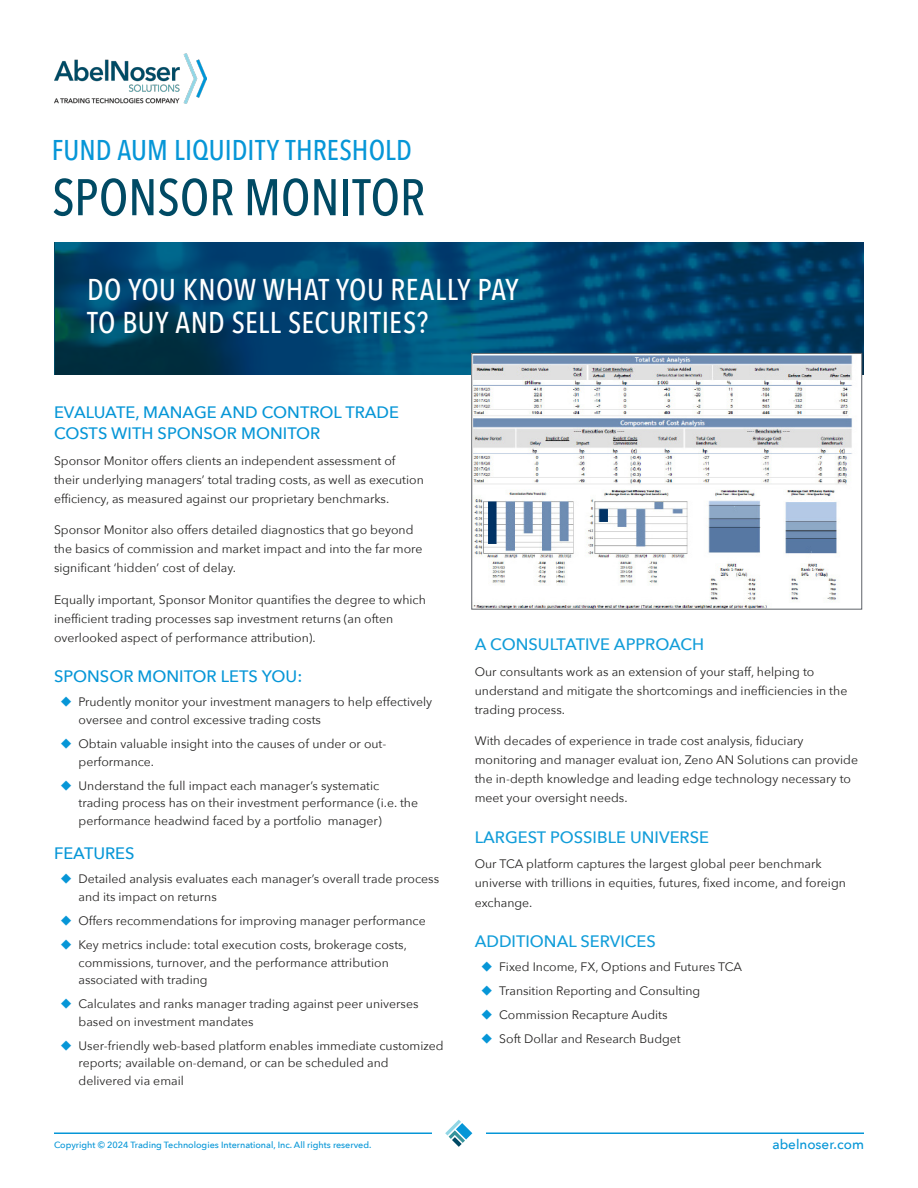
<style>
.page{position:relative;width:918px;height:1188px;background:#fff}
.page>*{position:absolute;margin:0;border:0;box-sizing:border-box;transform-origin:0 0}
.t1{font:500 51px "Avenir Next Condensed";color:#004a64}
.t2{font:500 30px/33px "Avenir Next Condensed";letter-spacing:.015em;color:#fff}
.t3{font:500 28.5px "Avenir Next Condensed";letter-spacing:.005em;color:#0696d7}
.t4{font:500 16.5px/21px "Avenir Next";color:#0696d7}
.t5{font:500 16.5px "Avenir Next";color:#119dd9}
.t6{font:500 13.5px "Avenir Next";color:#0696d7}
.t7{font:12.3px/19px "Avenir Next";color:#252423}
.t8{font:500 9px "Avenir Next";color:#0696d7}
</style>
<div class="page">
<hr style="left:54px;top:1132px;width:810px;height:2px;background:#0696d7">
<div style="left:432px;top:1118px;width:54px;height:32px;background:#fff"></div>
<svg style="left:445px;top:1120px;width:27px;height:27px"></svg>
<img style="left:54px;top:54px;width:152px;height:50px">
<img style="left:55px;top:242px;width:809px;height:132px">
<img style="left:474px;top:355px;width:386px;height:252px">
<div style="left:472px;top:353px;width:390px;height:256px;border:1px solid #5f6369"></div>
<h3 class="t3" style="left:52px;top:133px;width:362px">FUND AUM LIQUIDITY THRESHOLD</h3>
<h1 class="t1" style="left:52px;top:167px;width:374px">SPONSOR MONITOR</h1>
<h2 class="t2" style="left:87px;top:273px;width:433px">DO YOU KNOW WHAT YOU REALLY PAY<br>TO BUY AND SELL SECURITIES?</h2>
<h3 class="t4" style="left:54px;top:401px;width:347px">EVALUATE, MANAGE AND CONTROL TRADE<br>COSTS WITH SPONSOR MONITOR</h3>
<p class="t7" style="left:54px;top:450px;width:371px">Sponsor Monitor offers clients an independent assessment of their underlying managers’ total trading costs, as well as execution efficiency, as measured against our proprietary benchmarks.</p>
<p class="t7" style="left:54px;top:520px;width:370px">Sponsor Monitor also offers detailed diagnostics that go beyond the basics of commission and market impact and into the far more significant ‘hidden’ cost of delay.</p>
<p class="t7" style="left:54px;top:589px;width:373px">Equally important, Sponsor Monitor quantifies the degree to which inefficient trading processes sap investment returns (an often overlooked aspect of performance attribution).</p>
<h3 class="t4" style="left:54px;top:665px;width:250px">SPONSOR MONITOR LETS YOU:</h3>
<p class="t7" style="left:79px;top:693px;width:355px;line-height:17.7px">Prudently monitor your investment managers to help effectively oversee and control excessive trading costs</p>
<p class="t7" style="left:79px;top:734px;width:309px;line-height:17.7px">Obtain valuable insight into the causes of under or out&shy;performance.</p>
<p class="t7" style="left:79px;top:776px;width:341px;line-height:17.7px">Understand the full impact each manager’s systematic trading process has on their investment performance (i.e. the performance headwind faced by a portfolio manager)</p>
<h3 class="t4" style="left:54px;top:842px;width:82px">FEATURES</h3>
<p class="t7" style="left:79px;top:870px;width:362px;line-height:17.7px">Detailed analysis evaluates each manager’s overall trade process and its impact on returns</p>
<p class="t7" style="left:79px;top:908px;width:349px;line-height:23.9px">Offers recommendations for improving manager performance<br>Key metrics include: total execution costs, brokerage costs,</p>
<p class="t7" style="left:79px;top:953px;width:312px;line-height:17.7px">commissions, turnover, and the performance attribution associated with trading</p>
<p class="t7" style="left:79px;top:994px;width:342px;line-height:17.7px">Calculates and ranks manager trading against peer universes based on investment mandates</p>
<p class="t7" style="left:79px;top:1036px;width:367px;line-height:17.7px">User-friendly web-based platform enables immediate customized reports; available on-demand, or can be scheduled and delivered via email</p>
<h3 class="t5" style="left:475px;top:630px;width:231px">A CONSULTATIVE APPROACH</h3>
<p class="t7" style="left:475px;top:661px;width:374px">Our consultants work as an extension of your staff, helping to understand and mitigate the shortcomings and inefficiencies in the trading process.</p>
<p class="t7" style="left:475px;top:731px;width:385px">With decades of experience in trade cost analysis, fiduciary monitoring and manager evaluat ion, Zeno AN Solutions can provide the in-depth knowledge and leading edge technology necessary to meet your oversight needs.</p>
<h3 class="t5" style="left:475px;top:823px;width:236px">LARGEST POSSIBLE UNIVERSE</h3>
<p class="t7" style="left:475px;top:854px;width:373px">Our TCA platform captures the largest global peer benchmark universe with trillions in equities, futures, fixed income, and foreign exchange.</p>
<h3 class="t5" style="left:475px;top:927px;width:183px">ADDITIONAL SERVICES</h3>
<p class="t7" style="left:499px;top:954px;width:244px;line-height:23.9px">Fixed Income, FX, Options and Futures TCA Transition Reporting and Consulting Commission Recapture Audits<br>Soft Dollar and Research Budget</p>
<p class="t8" style="left:54px;top:1137px;width:319px">Copyright © 2024 Trading Technologies International, Inc. All rights reserved.</p>
<p class="t6" style="left:772px;top:1133px;width:93px">abelnoser.com</p>
</div>
